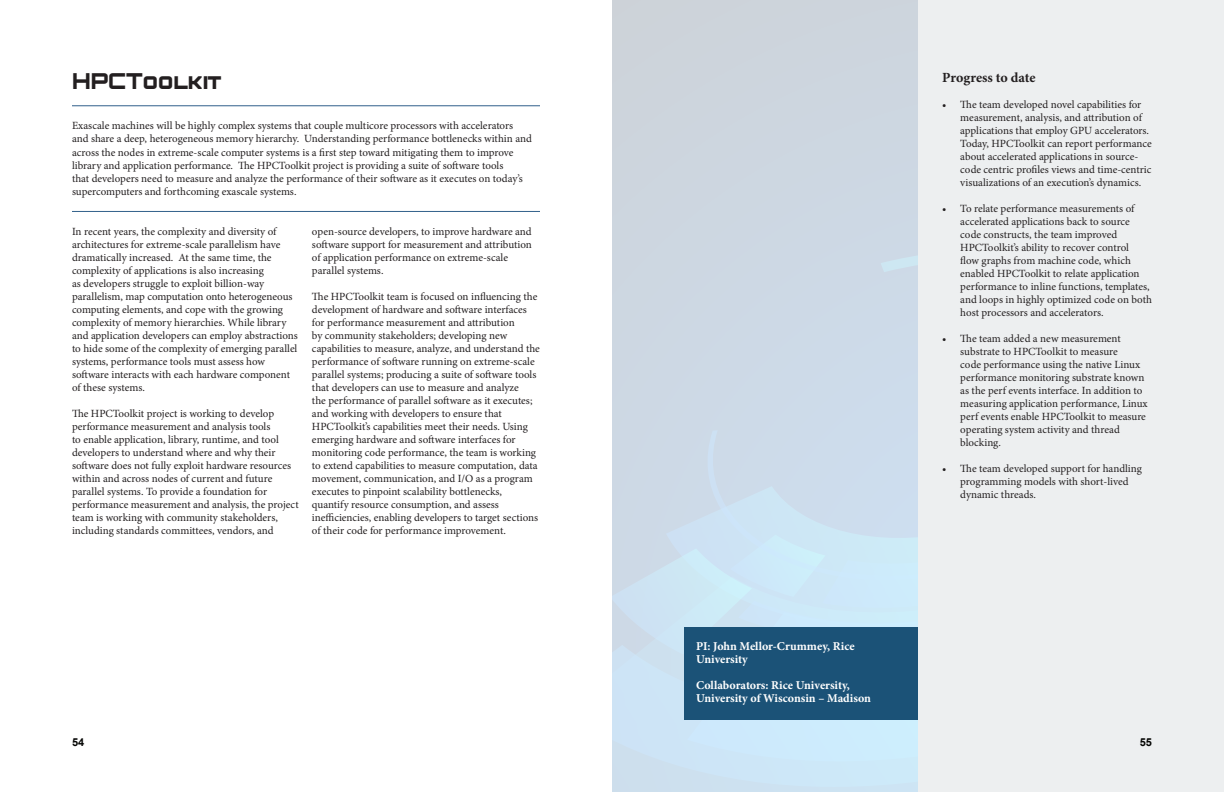
<style>
.page{position:relative;width:1224px;height:792px;background:#fff}
.page>*{position:absolute;margin:0;border:0;box-sizing:border-box;transform-origin:0 0}
.Sub_Section_Title{font:900 22px "Orbitron";color:#231f20}
.Body_Text{font:700 14px "Minion Pro";letter-spacing:-.01em;color:#231f20}
.PI_Box{font:700 12px/13px "Minion Pro";color:#fff}
.Body_Text-2{font:11px/13px "Minion Pro";letter-spacing:-.005em;color:#231f20}
.t1{font:700 11px "Arial";color:#040503}
</style>
<div class="page">
<div style="left:612px;top:0;width:612px;height:792px;background:#cdd6df"></div>
<svg style="left:612px;top:255px;width:306px;height:537px"></svg>
<div style="left:918px;top:0;width:306px;height:792px;background:#edeff0"></div>
<hr style="left:72px;top:105px;width:468px;height:1px;background:#305f8a">
<hr style="left:72px;top:211px;width:468px;height:1px;background:#305f8a">
<div style="left:684px;top:627px;width:234px;height:93px;background:#1b5277"></div>
<p class="Sub_Section_Title" style="left:72px;top:67px;width:151px">HPCToolkit</p>
<p class="Body_Text-2" style="left:72px;top:120px;width:461px">Exascale machines will be highly complex systems that couple multicore processors with accelerators and share a deep, heterogeneous memory hierarchy. Understanding performance bottlenecks within and across the nodes in extreme-scale computer systems is a first step toward mitigating them to improve library and application performance. The HPCToolkit project is providing a suite of software tools<br>that developers need to measure and analyze the performance of their software as it executes on today’s supercomputers and forthcoming exascale systems.</p>
<p class="Body_Text-2" style="left:72px;top:225px;width:227px">In recent years, the complexity and diversity of architectures for extreme-scale parallelism have dramatically increased. At the same time, the complexity of applications is also increasing<br>as developers struggle to exploit billion-way parallelism, map computation onto heterogeneous computing elements, and cope with the growing complexity of memory hierarchies. While library and application developers can employ abstractions to hide some of the complexity of emerging parallel systems, performance tools must assess how software interacts with each hardware component of these systems.</p>
<p class="Body_Text-2" style="left:72px;top:407px;width:228px">The HPCToolkit project is working to develop performance measurement and analysis tools<br>to enable application, library, runtime, and tool developers to understand where and why their software does not fully exploit hardware resources within and across nodes of current and future parallel systems. To provide a foundation for performance measurement and analysis, the project team is working with community stakeholders, including standards committees, vendors, and</p>
<p class="Body_Text-2" style="left:312px;top:225px;width:221px">open-source developers, to improve hardware and software support for measurement and attribution of application performance on extreme-scale parallel systems.</p>
<p class="Body_Text-2" style="left:312px;top:290px;width:230px">The HPCToolkit team is focused on influencing the development of hardware and software interfaces for performance measurement and attribution<br>by community stakeholders; developing new capabilities to measure, analyze, and understand the performance of software running on extreme-scale parallel systems; producing a suite of software tools that developers can use to measure and analyze<br>the performance of parallel software as it executes; and working with developers to ensure that HPCToolkit’s capabilities meet their needs. Using emerging hardware and software interfaces for monitoring code performance, the team is working to extend capabilities to measure computation, data movement, communication, and I/O as a program executes to pinpoint scalability bottlenecks, quantify resource consumption, and assess inefficiencies, enabling developers to target sections of their code for performance improvement.</p>
<p class="PI_Box" style="left:696px;top:640px;width:160px">PI: John Mellor-Crummey, Rice<br>University</p>
<p class="PI_Box" style="left:696px;top:679px;width:177px">Collaborators: Rice University,<br>University of Wisconsin – Madison</p>
<p class="Body_Text" style="left:942px;top:68px;width:95px">Progress to date</p>
<p class="Body_Text-2" style="left:960px;top:98px;width:193px;text-indent:-18px">• The team developed novel capabilities for measurement, analysis, and attribution of applications that employ GPU accelerators.<br>Today, HPCToolkit can report performance about accelerated applications in source&shy;code centric profiles views and time-centric visualizations of an execution’s dynamics.</p>
<p class="Body_Text-2" style="left:960px;top:202px;width:193px;text-indent:-18px">• To relate performance measurements of accelerated applications back to source code constructs, the team improved HPCToolkit’s ability to recover control<br>flow graphs from machine code, which enabled HPCToolkit to relate application performance to inline functions, templates, and loops in highly optimized code on both host processors and accelerators.</p>
<p class="Body_Text-2" style="left:960px;top:332px;width:189px;text-indent:-18px">• The team added a new measurement substrate to HPCToolkit to measure<br>code performance using the native Linux performance monitoring substrate known as the perf events interface. In addition to measuring application performance, Linux perf events enable HPCToolkit to measure operating system activity and thread blocking.</p>
<p class="Body_Text-2" style="left:960px;top:462px;width:183px;text-indent:-18px">• The team developed support for handling programming models with short-lived dynamic threads.</p>
<p class="t1" style="left:72px;top:735px;width:14px">54</p>
<p class="t1" style="left:1140px;top:735px;width:14px">55</p>
</div>
